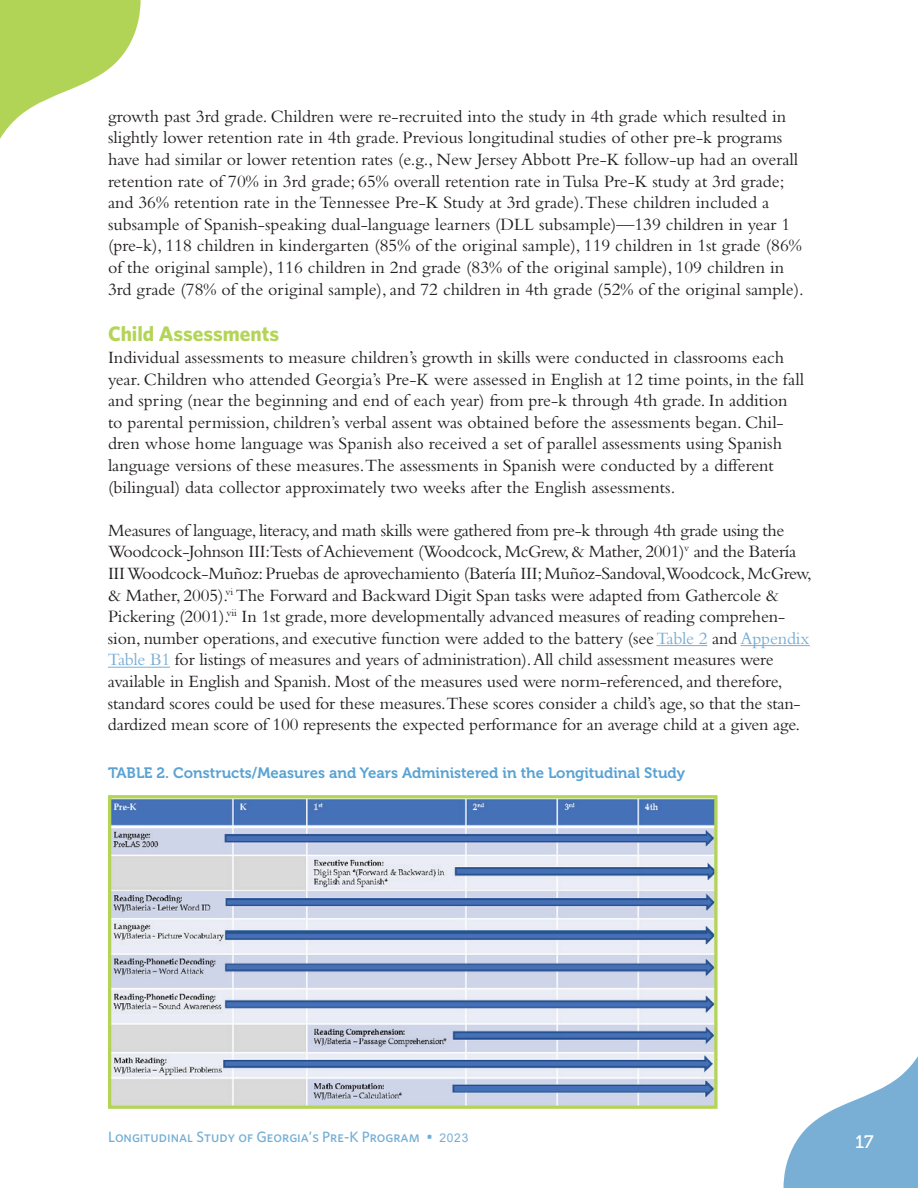
<style>
.page{position:relative;width:918px;height:1188px;background:#fff}
.page>*{position:absolute;margin:0;border:0;box-sizing:border-box;transform-origin:0 0}
.t1{font:700 21px "Whitney";color:#b4d456}
.t2{font:18px/21.6px "Bembo";color:#231f20}
.t3{font:18px "Museo 500";color:#fff}
.t4{font:15px "Museo 700";color:#59a2d3}
.t5{font:15px "Whitney Medium SC";color:#73aed4}
.s1{color:#78add4}
.s2{font-family:"Arial";font-size:12px}
</style>
<div class="page">
<svg style="left:0;top:0;width:141px;height:139px"></svg>
<svg style="left:783px;top:1056px;width:135px;height:132px"></svg>
<hr style="left:656px;top:645px;width:51px;height:1px;background:#78add4">
<hr style="left:740px;top:645px;width:70px;height:1px;background:#78add4">
<hr style="left:108px;top:667px;width:62px;height:1px;background:#78add4">
<img style="left:112px;top:799px;width:602px;height:306px">
<div style="left:108px;top:795px;width:610px;height:314px;border:3px solid #b4d456"></div>
<p class="t2" style="left:108px;top:105px;width:697px">growth past 3rd grade. Children were re-recruited into the study in 4th grade which resulted in slightly lower retention rate in 4th grade. Previous longitudinal studies of other pre-k programs have had similar or lower retention rates (e.g., New Jersey Abbott Pre-K follow-up had an overall retention rate of 70% in 3rd grade; 65% overall retention rate in Tulsa Pre-K study at 3rd grade; and 36% retention rate in the Tennessee Pre-K Study at 3rd grade).These children included a subsample of Spanish-speaking dual-language learners (DLL subsample)—139 children in year 1 (pre-k), 118 children in kindergarten (85% of the original sample), 119 children in 1st grade (86% of the original sample), 116 children in 2nd grade (83% of the original sample), 109 children in 3rd grade (78% of the original sample), and 72 children in 4th grade (52% of the original sample).</p>
<p class="t1" style="left:108px;top:321px;width:173px">Child Assessments</p>
<p class="t2" style="left:108px;top:346px;width:698px">Individual assessments to measure children’s growth in skills were conducted in classrooms each year. Children who attended Georgia’s Pre-K were assessed in English at 12 time points, in the fall and spring (near the beginning and end of each year) from pre-k through 4th grade. In addition to parental permission, children’s verbal assent was obtained before the assessments began. Chil&shy;dren whose home language was Spanish also received a set of parallel assessments using Spanish language versions of these measures.The assessments in Spanish were conducted by a different (bilingual) data collector approximately two weeks after the English assessments.</p>
<p class="t2" style="left:108px;top:519px;width:705px">Measures of language, literacy, and math skills were gathered from pre-k through 4th grade using the Woodcock-Johnson III:Tests of Achievement (Woodcock, McGrew, &amp; Mather, 2001)<sup>v</sup> and the Batería III Woodcock-Muñoz: Pruebas de aprovechamiento (Batería III; Muñoz-Sandoval,Woodcock, McGrew, &amp; Mather, 2005).<sup>vi</sup> The Forward and Backward Digit Span tasks were adapted from Gathercole &amp; Pickering (2001).<sup>vii</sup> In 1st grade, more developmentally advanced measures of reading comprehen&shy;sion, number operations, and executive function were added to the battery (see <span class="s1">Table 2</span> and <span class="s1">Appendix Table B1</span> for listings of measures and years of administration). All child assessment measures were available in English and Spanish. Most of the measures used were norm-referenced, and therefore, standard scores could be used for these measures.These scores consider a child’s age, so that the stan&shy;dardized mean score of 100 represents the expected performance for an average child at a given age.</p>
<p class="t4" style="left:108px;top:765px;width:579px">TABLE 2. Constructs/Measures and Years Administered in the Longitudinal Study</p>
<p class="t5" style="left:108px;top:1127px;width:362px">Longitudinal Study of Georgia’s Pre-K Program • <span class="s2">2023</span></p>
<p class="t3" style="left:855px;top:1131px;width:20px">17</p>
</div>
